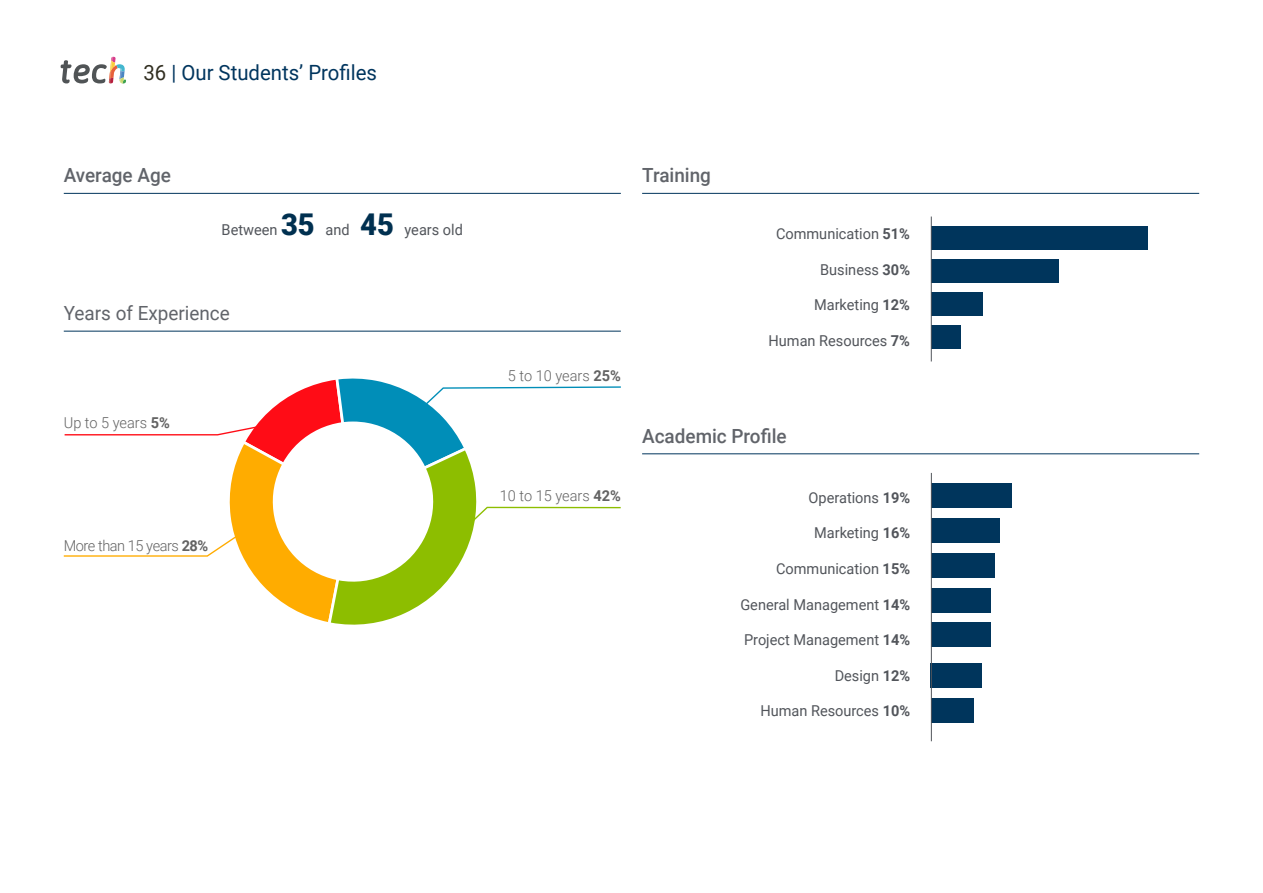
<style>
.page{position:relative;width:1263px;height:893px;background:#fff}
.page>*{position:absolute;margin:0;border:0;box-sizing:border-box;transform-origin:0 0}
.t1{font:21px "Roboto";color:#00355e}
.t2{font:500 19.5px "Roboto";color:#61646a}
.t3{font:19.5px "Roboto";color:#61646a}
.t4{font:15px "Roboto";color:#52555b}
.t5{font:300 15px "Roboto";letter-spacing:-.005em;color:#636363}
.t6{font:300 15px "Roboto";letter-spacing:-.03em;color:#636363}
.s1{color:#312e20}
.s2{font-weight:900;font-size:30px;color:#003050}
.s3{font-weight:700}
</style>
<div class="page">
<svg style="left:61px;top:57px;width:65px;height:27px"></svg>
<hr style="left:64px;top:193px;width:557px;height:1px;background:#00355c">
<hr style="left:64px;top:331px;width:557px;height:1px;background:#00355c">
<hr style="left:642px;top:453px;width:557px;height:1px;background:#00355c">
<div style="left:931px;top:483px;width:81px;height:25px;background:#00355c"></div>
<div style="left:931px;top:518px;width:68px;height:25px;background:#00355c"></div>
<div style="left:931px;top:553px;width:64px;height:25px;background:#00355c"></div>
<div style="left:931px;top:588px;width:60px;height:24px;background:#00355c"></div>
<div style="left:931px;top:663px;width:51px;height:25px;background:#00355c"></div>
<div style="left:931px;top:623px;width:60px;height:24px;background:#00355c"></div>
<div style="left:931px;top:698px;width:42px;height:24px;background:#00355c"></div>
<hr style="left:931px;top:473px;width:1px;height:268px;background:#52555b">
<hr style="left:642px;top:193px;width:557px;height:1px;background:#00355c">
<div style="left:931px;top:226px;width:217px;height:24px;background:#00355c"></div>
<div style="left:931px;top:259px;width:128px;height:24px;background:#00355c"></div>
<div style="left:931px;top:292px;width:51px;height:24px;background:#00355c"></div>
<div style="left:931px;top:325px;width:30px;height:24px;background:#00355c"></div>
<hr style="left:931px;top:217px;width:1px;height:144px;background:#52555b">
<svg style="left:64px;top:378px;width:557px;height:247px"></svg>
<h1 class="t1" style="left:144px;top:57px;width:235px"><span class="s1">36</span> | Our Students’ Profiles</h1>
<h2 class="t2" style="left:64px;top:161px;width:109px">Average Age</h2>
<p class="t4" style="left:222px;top:219px;width:243px">Between <span class="s2">35</span> and <span class="s2">45</span> years old</p>
<h2 class="t3" style="left:64px;top:300px;width:168px">Years of Experience</h2>
<p class="t5" style="left:64px;top:413px;width:108px">Up to 5 years <span class="s3">5%</span></p>
<p class="t6" style="left:64px;top:535px;width:146px">More than 15 years <span class="s3">28%</span></p>
<p class="t5" style="left:508px;top:365px;width:114px">5 to 10 years <span class="s3">25%</span></p>
<p class="t5" style="left:500px;top:485px;width:122px">10 to 15 years <span class="s3">42%</span></p>
<h2 class="t2" style="left:642px;top:161px;width:70px">Training</h2>
<p class="t4" style="left:776px;top:224px;width:135px">Communication <span class="s3">51%</span></p>
<p class="t4" style="left:820px;top:259px;width:91px">Business <span class="s3">30%</span></p>
<p class="t4" style="left:814px;top:295px;width:97px">Marketing <span class="s3">12%</span></p>
<p class="t4" style="left:768px;top:330px;width:143px">Human Resources <span class="s3">7%</span></p>
<h2 class="t2" style="left:642px;top:422px;width:146px">Academic Profile</h2>
<p class="t4" style="left:808px;top:487px;width:103px">Operations <span class="s3">19%</span></p>
<p class="t4" style="left:814px;top:523px;width:97px">Marketing <span class="s3">16%</span></p>
<p class="t4" style="left:776px;top:558px;width:135px">Communication <span class="s3">15%</span></p>
<p class="t4" style="left:740px;top:594px;width:171px">General Management <span class="s3">14%</span></p>
<p class="t4" style="left:744px;top:629px;width:168px">Project Management <span class="s3">14%</span></p>
<p class="t4" style="left:835px;top:665px;width:77px">Design <span class="s3">12%</span></p>
<p class="t4" style="left:760px;top:700px;width:151px">Human Resources <span class="s3">10%</span></p>
</div>
